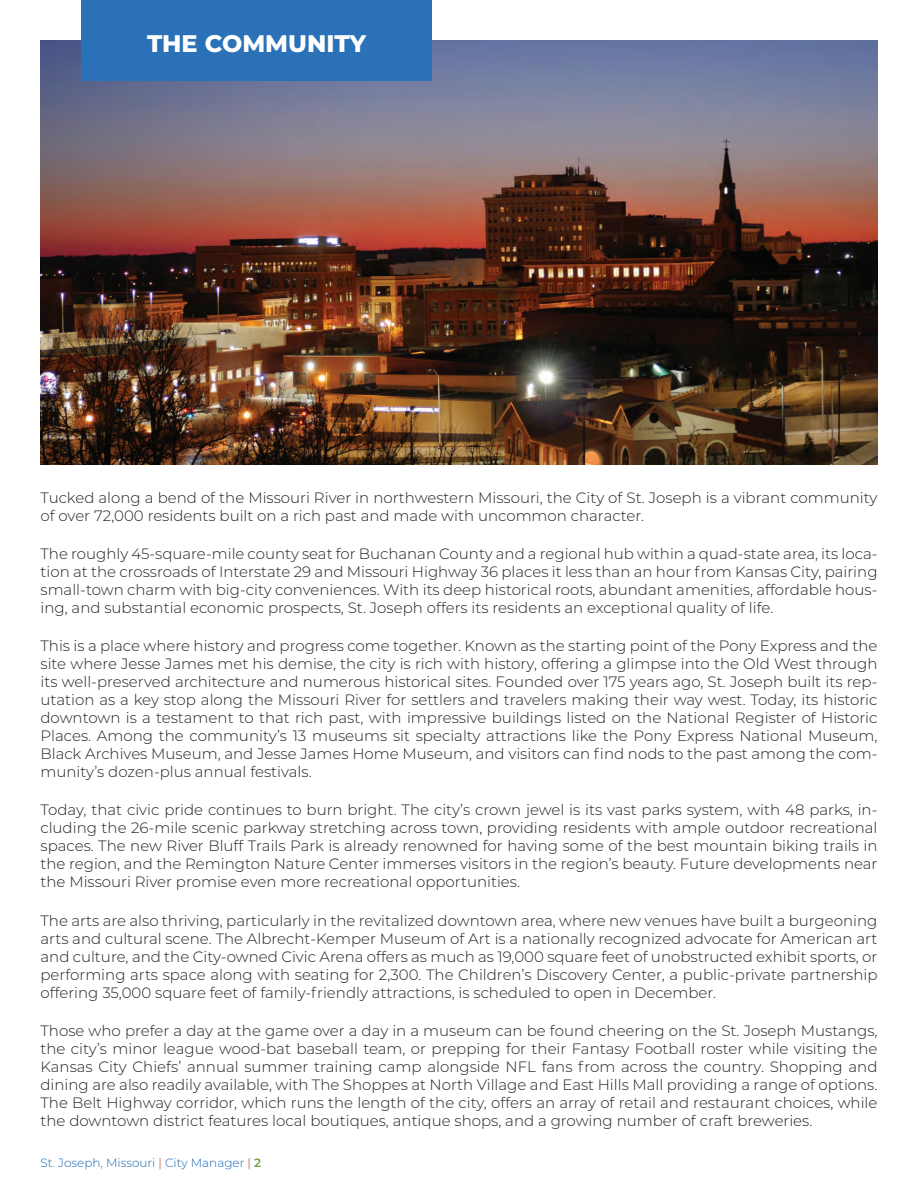
<style>
.page{position:relative;width:918px;height:1188px;background:#fff}
.page>*{position:absolute;margin:0;border:0;box-sizing:border-box;transform-origin:0 0}
.t1{font:800 24px "Montserrat";color:#fff}
.t2{font:300 15px/18px "Montserrat";color:#231f20;text-align:justify}
.t3{font:300 12px "Montserrat";color:#1768b4}
.s1{color:#b73531}
.s2{font-weight:600;color:#71a240}
</style>
<div class="page">
<img style="left:40px;top:40px;width:838px;height:424px">
<div style="left:81px;top:0;width:351px;height:81px;background:#2a71b8"></div>
<h1 class="t1" style="left:147px;top:26px;width:220px">THE COMMUNITY</h1>
<p class="t2" style="left:40px;top:488px;width:839px">Tucked along a bend of the Missouri River in northwestern Missouri, the City of St. Joseph is a vibrant community of over 72,000 residents built on a rich past and made with uncommon character.</p>
<p class="t2" style="left:40px;top:544px;width:839px">The roughly 45-square-mile county seat for Buchanan County and a regional hub within a quad-state area, its loca&shy;tion at the crossroads of Interstate 29 and Missouri Highway 36 places it less than an hour from Kansas City, pairing small-town charm with big-city conveniences. With its deep historical roots, abundant amenities, affordable hous&shy;ing, and substantial economic prospects, St. Joseph offers its residents an exceptional quality of life.</p>
<p class="t2" style="left:40px;top:636px;width:839px">This is a place where history and progress come together. Known as the starting point of the Pony Express and the site where Jesse James met his demise, the city is rich with history, offering a glimpse into the Old West through its well-preserved architecture and numerous historical sites. Founded over 175 years ago, St. Joseph built its rep&shy;utation as a key stop along the Missouri River for settlers and travelers making their way west. Today, its historic downtown is a testament to that rich past, with impressive buildings listed on the National Register of Historic Places. Among the community’s 13 museums sit specialty attractions like the Pony Express National Museum, Black Archives Museum, and Jesse James Home Museum, and visitors can find nods to the past among the com&shy;munity’s dozen-plus annual festivals.</p>
<p class="t2" style="left:40px;top:801px;width:839px">Today, that civic pride continues to burn bright. The city’s crown jewel is its vast parks system, with 48 parks, in&shy;cluding the 26-mile scenic parkway stretching across town, providing residents with ample outdoor recreational spaces. The new River Bluff Trails Park is already renowned for having some of the best mountain biking trails in the region, and the Remington Nature Center immerses visitors in the region’s beauty. Future developments near the Missouri River promise even more recreational opportunities.</p>
<p class="t2" style="left:40px;top:911px;width:839px">The arts are also thriving, particularly in the revitalized downtown area, where new venues have built a burgeoning arts and cultural scene. The Albrecht-Kemper Museum of Art is a nationally recognized advocate for American art and culture, and the City-owned Civic Arena offers as much as 19,000 square feet of unobstructed exhibit sports, or performing arts space along with seating for 2,300. The Children’s Discovery Center, a public-private partnership offering 35,000 square feet of family-friendly attractions, is scheduled to open in December.</p>
<p class="t2" style="left:40px;top:1021px;width:839px">Those who prefer a day at the game over a day in a museum can be found cheering on the St. Joseph Mustangs, the city’s minor league wood-bat baseball team, or prepping for their Fantasy Football roster while visiting the Kansas City Chiefs’ annual summer training camp alongside NFL fans from across the country. Shopping and dining are also readily available, with The Shoppes at North Village and East Hills Mall providing a range of options.<br>The Belt Highway corridor, which runs the length of the city, offers an array of retail and restaurant choices, while the downtown district features local boutiques, antique shops, and a growing number of craft breweries.</p>
<p class="t3" style="left:40px;top:1154px;width:222px">St. Joseph, Missouri <span class="s1">|</span> City Manager <span class="s1">|</span> <span class="s2">2</span></p>
</div>
